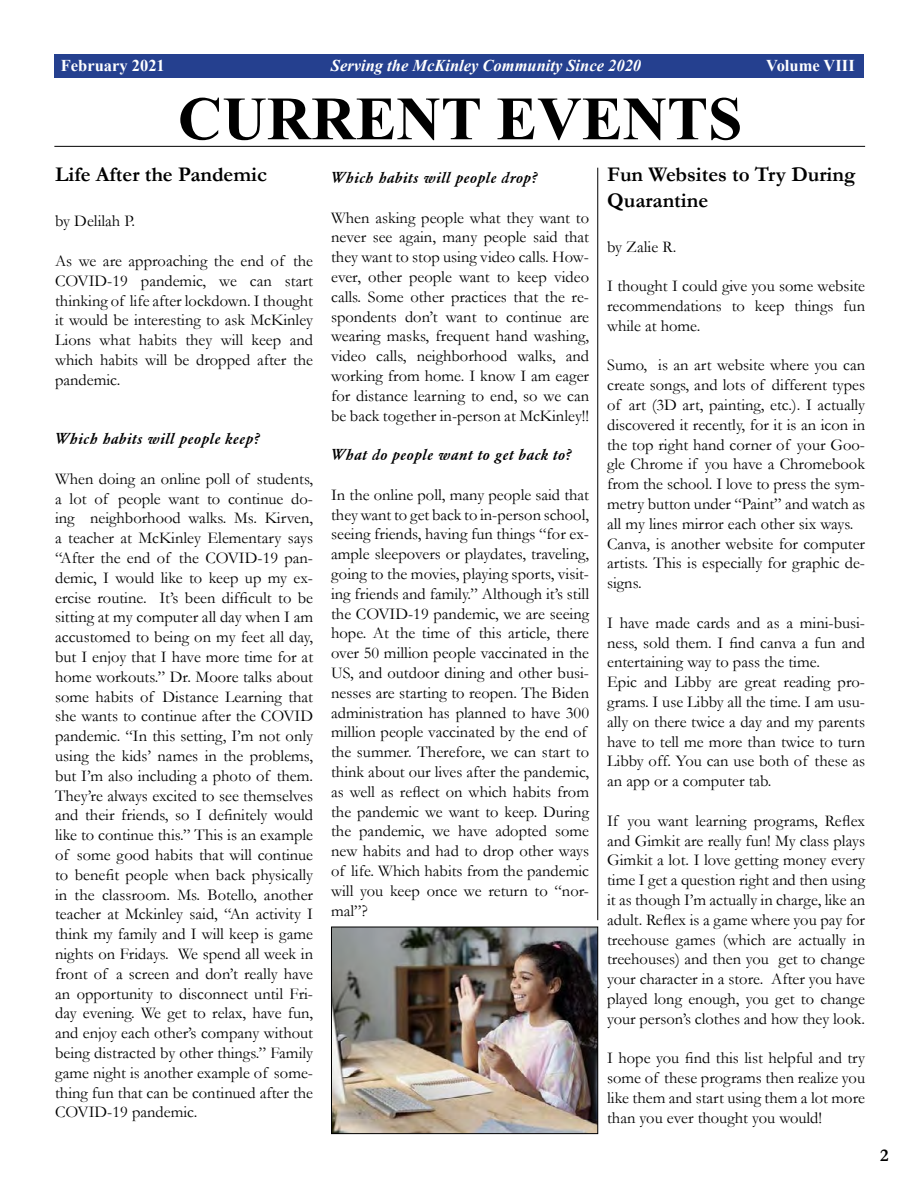
<style>
.page{position:relative;width:918px;height:1188px;background:#fff}
.page>*{position:absolute;margin:0;border:0;box-sizing:border-box;transform-origin:0 0}
.t1{font:700 61.5px "Times New Roman";color:#000}
.t2{font:700 21px/25.2px "Garamond";color:#000}
.t3{font:700 18px "Garamond";color:#000}
.t4{font:16.5px/19.8px "Garamond";color:#000;text-align:justify}
.t5{font:italic 500 16.5px "Garamond";color:#000}
.t6{font:italic 700 16.5px "Times New Roman";color:#fff}
.t7{font:700 16.5px "Times New Roman";color:#fff}
</style>
<div class="page">
<hr style="left:54px;top:146px;width:811px;height:1px;background:#000">
<div style="left:54px;top:54px;width:810px;height:24px;background:#25408f"></div>
<img style="left:333px;top:929px;width:263px;height:203px">
<div style="left:331px;top:927px;width:267px;height:207px;border:1px solid #000"></div>
<hr style="left:597px;top:168px;width:1px;height:752px;background:#000">
<p class="t7" style="left:61px;top:54px;width:106px">February 2021</p>
<p class="t6" style="left:331px;top:54px;width:312px">Serving the McKinley Community Since 2020</p>
<p class="t7" style="left:766px;top:54px;width:90px">Volume VIII</p>
<h1 class="t1" style="left:178px;top:76px;width:566px">CURRENT EVENTS</h1>
<p class="t2" style="left:55px;top:162px;width:213px">Life After the Pandemic</p>
<p class="t4" style="left:55px;top:211px;width:82px">by Delilah P.</p>
<p class="t4" style="left:55px;top:250px;width:260px">As we are approaching the end of the COVID-19 pandemic, we can start thinking of life after lockdown. I thought it would be interesting to ask McKinley Lions what habits they will keep and which habits will be dropped after the pandemic.</p>
<p class="t5" style="left:55px;top:429px;width:207px">Which habits will people keep?</p>
<p class="t4" style="left:55px;top:468px;width:260px">When doing an online poll of students, a lot of people want to continue do&shy;ing neighborhood walks. Ms. Kirven, a teacher at McKinley Elementary says “After the end of the COVID-19 pan&shy;demic, I would like to keep up my ex&shy;ercise routine. It’s been difficult to be sitting at my computer all day when I am accustomed to being on my feet all day, but I enjoy that I have more time for at home workouts.” Dr. Moore talks about some habits of Distance Learning that she wants to continue after the COVID pandemic. “In this setting, I’m not only using the kids’ names in the problems, but I’m also including a photo of them.<br>They’re always excited to see themselves and their friends, so I definitely would like to continue this.” This is an example of some good habits that will continue to benefit people when back physically in the classroom. Ms. Botello, another teacher at Mckinley said, “An activity I think my family and I will keep is game nights on Fridays. We spend all week in front of a screen and don’t really have an opportunity to disconnect until Fri&shy;day evening. We get to relax, have fun, and enjoy each other’s company without being distracted by other things.” Family game night is another example of some&shy;thing fun that can be continued after the COVID-19 pandemic.</p>
<p class="t5" style="left:331px;top:168px;width:209px">Which habits will people drop?</p>
<p class="t4" style="left:331px;top:207px;width:260px">When asking people what they want to never see again, many people said that they want to stop using video calls. How&shy;ever, other people want to keep video calls. Some other practices that the re&shy;spondents don’t want to continue are wearing masks, frequent hand washing, video calls, neighborhood walks, and working from home. I know I am eager for distance learning to end, so we can be back together in-person at McKinley!!</p>
<p class="t5" style="left:331px;top:445px;width:242px">What do people want to get back to?</p>
<p class="t4" style="left:331px;top:484px;width:260px;text-align:left">In the online poll, many people said that they want to get back to in-person school, seeing friends, having fun things “for ex&shy;ample sleepovers or playdates, traveling, going to the movies, playing sports, visit&shy;ing friends and family.” Although it’s still the COVID-19 pandemic, we are seeing hope. At the time of this article, there over 50 million people vaccinated in the US, and outdoor dining and other busi&shy;nesses are starting to reopen. The Biden administration has planned to have 300 million people vaccinated by the end of the summer. Therefore, we can start to think about our lives after the pandemic, as well as reflect on which habits from the pandemic we want to keep. During the pandemic, we have adopted some new habits and had to drop other ways of life. Which habits from the pandemic will you keep once we return to “nor&shy;mal”?</p>
<p class="t2" style="left:607px;top:162px;width:250px">Fun Websites to Try During<br>Quarantine</p>
<p class="t4" style="left:607px;top:236px;width:71px">by Zalie R.</p>
<p class="t4" style="left:607px;top:276px;width:260px">I thought I could give you some website recommendations to keep things fun while at home.</p>
<p class="t4" style="left:607px;top:355px;width:260px;text-align:left">Sumo, is an art website where you can create songs, and lots of different types of art (3D art, painting, etc.). I actually discovered it recently, for it is an icon in the top right hand corner of your Goo&shy;gle Chrome if you have a Chromebook from the school. I love to press the sym&shy;metry button under “Paint” and watch as all my lines mirror each other six ways.<br>Canva, is another website for computer artists. This is especially for graphic de&shy;signs.</p>
<p class="t4" style="left:607px;top:612px;width:260px;text-align:left">I have made cards and as a mini-busi&shy;ness, sold them. I find canva a fun and entertaining way to pass the time.<br>Epic and Libby are great reading pro&shy;grams. I use Libby all the time. I am usu&shy;ally on there twice a day and my parents have to tell me more than twice to turn Libby off. You can use both of these as an app or a computer tab.</p>
<p class="t4" style="left:607px;top:810px;width:260px">If you want learning programs, Reflex and Gimkit are really fun! My class plays Gimkit a lot. I love getting money every time I get a question right and then using it as though I’m actually in charge, like an adult. Reflex is a game where you pay for treehouse games (which are actually in treehouses) and then you get to change your character in a store. After you have played long enough, you get to change your person’s clothes and how they look.</p>
<p class="t4" style="left:607px;top:1048px;width:260px">I hope you find this list helpful and try some of these programs then realize you like them and start using them a lot more than you ever thought you would!</p>
<p class="t3" style="left:880px;top:1143px;width:10px">2</p>
</div>
